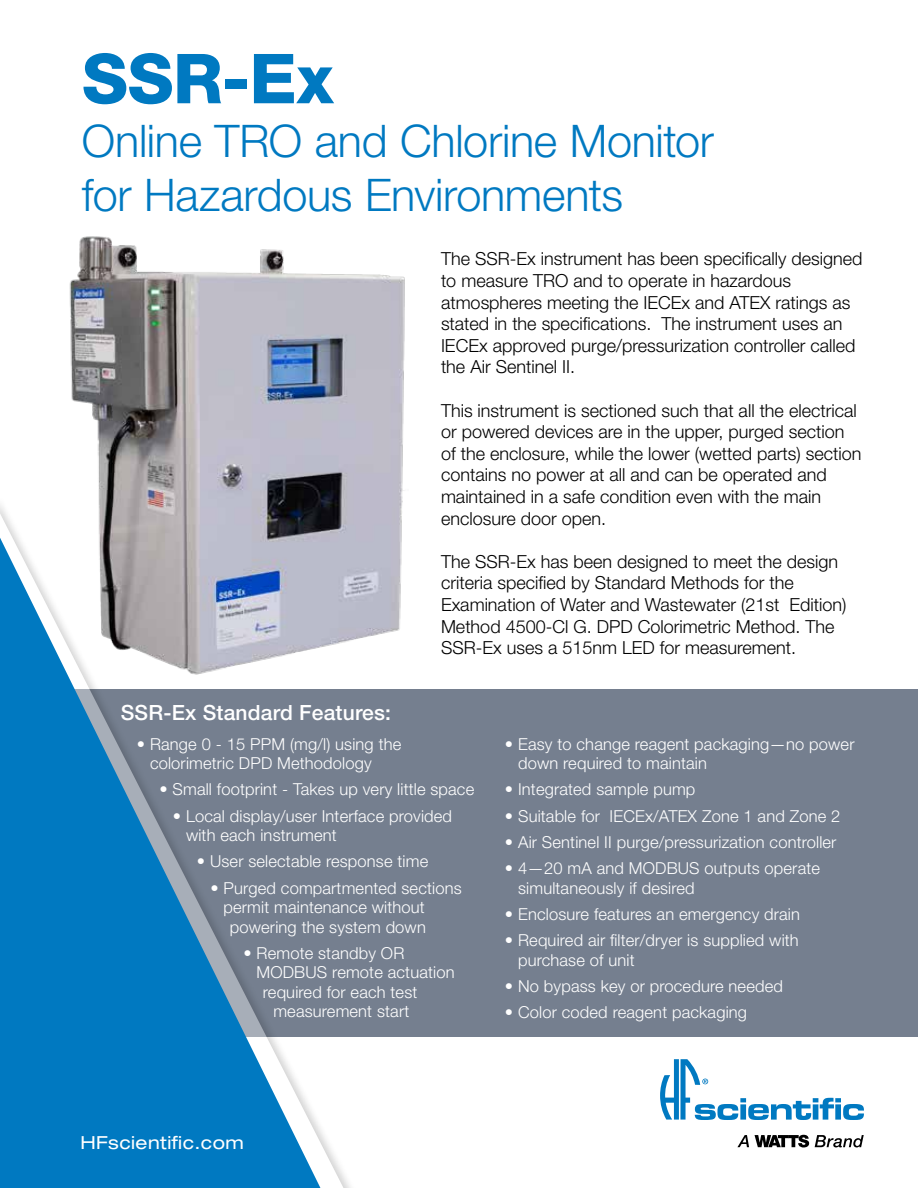
<style>
.page{position:relative;width:918px;height:1188px;background:#fff}
.page>*{position:absolute;margin:0;border:0;box-sizing:border-box;transform-origin:0 0}
.t1{font:800 69px "Helvetica Neue LT Std";color:#0079c1}
.t2{font:300 45px/54px "Helvetica Neue LT Std";letter-spacing:-.005em;color:#0079c1}
.t3{font:500 21px "Helvetica Neue LT Std";letter-spacing:.01em;color:#fff}
.t4{font:300 18px/21.6px "Helvetica Neue LT Std";color:#000}
.t5{font:expanded 18px "Helvetica Neue LT Std";letter-spacing:.025em;color:#fff}
.t6{font:300 16.5px/19.5px "Helvetica Neue LT Std";letter-spacing:.01em;color:#fff}
</style>
<div class="page">
<div style="left:61px;top:689px;width:857px;height:348px;background:#757f8f"></div>
<div style="left:0;top:492px;width:364px;height:696px;background:#000;opacity:.49"></div>
<svg style="left:0;top:492px;width:348px;height:696px"></svg>
<svg style="left:0;top:538px;width:320px;height:650px;fill:#0079c1"></svg>
<svg style="left:660px;top:1059px;width:204px;height:61px"></svg>
<svg style="left:737px;top:1135px;width:12px;height:12px"></svg>
<svg style="left:755px;top:1135px;width:54px;height:13px"></svg>
<svg style="left:815px;top:1135px;width:49px;height:12px"></svg>
<img style="left:61px;top:236px;width:344px;height:444px">
<h1 class="t1" style="left:82px;top:38px;width:253px">SSR-Ex</h1>
<h2 class="t2" style="left:82px;top:113px;width:634px">Online TRO and Chlorine Monitor for Hazardous Environments</h2>
<p class="t3" style="left:121px;top:700px;width:272px">SSR-Ex Standard Features:</p>
<p class="t4" style="left:441px;top:248px;width:423px">The SSR-Ex instrument has been specifically designed to measure TRO and to operate in hazardous atmospheres meeting the IECEx and ATEX ratings as stated in the specifications. The instrument uses an IECEx approved purge/pressurization controller called the Air Sentinel II.</p>
<p class="t4" style="left:441px;top:399px;width:422px">This instrument is sectioned such that all the electrical or powered devices are in the upper, purged section of the enclosure, while the lower (wetted parts) section contains no power at all and can be operated and maintained in a safe condition even with the main enclosure door open.</p>
<p class="t4" style="left:441px;top:550px;width:407px">The SSR-Ex has been designed to meet the design criteria specified by Standard Methods for the Examination of Water and Wastewater (21st Edition)<br>Method 4500-Cl G. DPD Colorimetric Method. The SSR-Ex uses a 515nm LED for measurement.</p>
<p class="t6" style="left:150px;top:734px;width:253px;text-indent:-13px">• Range 0 - 15 PPM (mg/l) using the colorimetric DPD Methodology</p>
<p class="t6" style="left:159px;top:779px;width:316px">• Small footprint - Takes up very little space</p>
<p class="t6" style="left:186px;top:806px;width:268px;text-indent:-13px">• Local display/user Interface provided with each instrument</p>
<p class="t6" style="left:197px;top:851px;width:233px">• User selectable response time</p>
<p class="t6" style="left:210px;top:878px;width:253px">• Purged compartmented sections</p>
<p class="t6" style="left:224px;top:897px;width:203px">permit maintenance without</p>
<p class="t6" style="left:230px;top:917px;width:198px">powering the system down</p>
<p class="t6" style="left:243px;top:943px;width:162px">• Remote standby OR</p>
<p class="t6" style="left:257px;top:962px;width:200px">MODBUS remote actuation</p>
<p class="t6" style="left:263px;top:982px;width:156px">required for each test</p>
<p class="t6" style="left:273px;top:1001px;width:137px">measurement start</p>
<p class="t6" style="left:518px;top:734px;width:338px;text-indent:-13px">• Easy to change reagent packaging—no power down required to maintain</p>
<p class="t6" style="left:505px;top:780px;width:192px">• Integrated sample pump</p>
<p class="t6" style="left:505px;top:806px;width:337px">• Suitable for IECEx/ATEX Zone 1 and Zone 2</p>
<p class="t6" style="left:505px;top:832px;width:333px">• Air Sentinel II purge/pressurization controller</p>
<p class="t6" style="left:518px;top:858px;width:303px;text-indent:-13px">• 4—20 mA and MODBUS outputs operate simultaneously if desired</p>
<p class="t6" style="left:505px;top:904px;width:297px">• Enclosure features an emergency drain</p>
<p class="t6" style="left:518px;top:930px;width:282px;text-indent:-13px">• Required air filter/dryer is supplied with purchase of unit</p>
<p class="t6" style="left:505px;top:976px;width:279px">• No bypass key or procedure needed</p>
<p class="t6" style="left:505px;top:1002px;width:244px">• Color coded reagent packaging</p>
<p class="t5" style="left:80px;top:1132px;width:165px">HFscientific.com</p>
</div>
